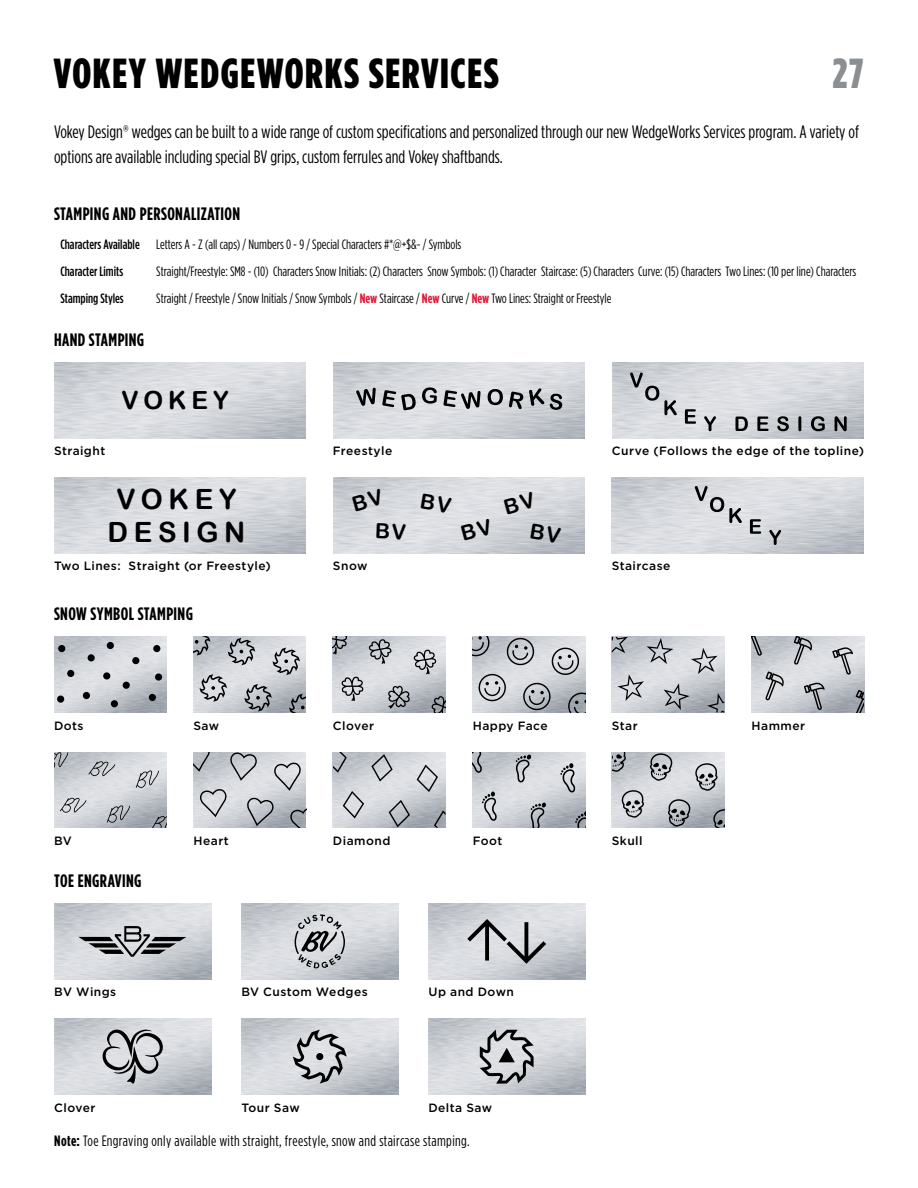
<style>
.page{position:relative;width:918px;height:1188px;background:#fff}
.page>*{position:absolute;margin:0;border:0;box-sizing:border-box;transform-origin:0 0}
.t1{font:900 42px "Gotham Condensed";letter-spacing:.04em;color:#000}
.t2{font:900 42px "Gotham Condensed";color:#8b8f91}
.t3{font:27.9px/33.5px "Arial Rounded MT Bold";letter-spacing:.2em;color:#000;text-align:center}
.t4{font:24.9px "Arial Rounded MT Bold";letter-spacing:.2em;color:#000}
.t5{font:18px/25.5px "Gotham Condensed";color:#000}
.t6{font:700 18px "Gotham Condensed";letter-spacing:.025em;color:#000}
.t7{font:15px "Gotham Condensed";letter-spacing:.025em;color:#000}
.t8{font:13.5px/27px "Gotham Condensed";color:#000}
.t9{font:500 13.5px "Gotham Condensed";color:#000}
.t10{font:500 12px "Gotham";letter-spacing:.035em;color:#000}
.s1{font-weight:500}
.s2{font-weight:700;color:#e31837}
.s3{font-weight:700}
</style>
<div class="page">
<img style="left:612px;top:363px;width:252px;height:75px">
<svg style="left:356px;top:388px;width:20px;height:18px"></svg>
<svg style="left:382px;top:390px;width:34px;height:20px"></svg>
<svg style="left:422px;top:387px;width:15px;height:17px"></svg>
<svg style="left:443px;top:390px;width:38px;height:19px"></svg>
<svg style="left:488px;top:389px;width:15px;height:16px"></svg>
<svg style="left:509px;top:392px;width:14px;height:17px"></svg>
<svg style="left:529px;top:388px;width:15px;height:18px"></svg>
<svg style="left:550px;top:394px;width:12px;height:16px"></svg>
<svg style="left:630px;top:373px;width:47px;height:42px;background:#b5b8bc"></svg>
<svg style="left:685px;top:409px;width:11px;height:15px"></svg>
<svg style="left:704px;top:416px;width:12px;height:15px"></svg>
<svg style="left:736px;top:417px;width:12px;height:14px"></svg>
<svg style="left:757px;top:417px;width:12px;height:14px"></svg>
<svg style="left:777px;top:416px;width:12px;height:15px"></svg>
<svg style="left:798px;top:416px;width:3px;height:15px"></svg>
<svg style="left:811px;top:416px;width:14px;height:15px"></svg>
<svg style="left:835px;top:416px;width:12px;height:15px"></svg>
<svg style="left:695px;top:486px;width:47px;height:37px;background:#b8babd"></svg>
<svg style="left:750px;top:519px;width:11px;height:15px"></svg>
<svg style="left:769px;top:530px;width:12px;height:15px"></svg>
<img style="left:54px;top:637px;width:113px;height:75px">
<img style="left:333px;top:637px;width:113px;height:75px">
<img style="left:193px;top:752px;width:113px;height:76px">
<div style="left:58px;top:645px;width:7px;height:7px;background:#000;border-radius:50%"></div>
<div style="left:67px;top:670px;width:7px;height:7px;background:#000;border-radius:50%"></div>
<div style="left:88px;top:654px;width:7px;height:7px;background:#000;border-radius:50%"></div>
<div style="left:107px;top:642px;width:7px;height:7px;background:#000;border-radius:50%"></div>
<div style="left:103px;top:672px;width:7px;height:8px;background:#000;border-radius:50%"></div>
<div style="left:132px;top:657px;width:7px;height:7px;background:#000;border-radius:50%"></div>
<div style="left:153px;top:645px;width:7px;height:7px;background:#000;border-radius:50%"></div>
<div style="left:123px;top:682px;width:7px;height:7px;background:#000;border-radius:50%"></div>
<div style="left:149px;top:694px;width:7px;height:7px;background:#000;border-radius:50%"></div>
<div style="left:155px;top:673px;width:7px;height:8px;background:#000;border-radius:50%"></div>
<div style="left:57px;top:696px;width:7px;height:7px;background:#000;border-radius:50%"></div>
<div style="left:83px;top:692px;width:7px;height:7px;background:#000;border-radius:50%"></div>
<div style="left:111px;top:700px;width:7px;height:7px;background:#000;border-radius:50%"></div>
<svg style="left:54px;top:752px;width:14px;height:18px"></svg>
<svg style="left:88px;top:761px;width:27px;height:15px"></svg>
<svg style="left:136px;top:770px;width:23px;height:18px"></svg>
<svg style="left:60px;top:798px;width:26px;height:15px"></svg>
<svg style="left:107px;top:805px;width:23px;height:18px"></svg>
<svg style="left:151px;top:816px;width:16px;height:12px"></svg>
<svg style="left:194px;top:752px;width:16px;height:20px"></svg>
<svg style="left:230px;top:752px;width:27px;height:29px"></svg>
<svg style="left:274px;top:762px;width:27px;height:29px"></svg>
<svg style="left:200px;top:789px;width:27px;height:28px"></svg>
<svg style="left:247px;top:798px;width:27px;height:28px"></svg>
<svg style="left:290px;top:808px;width:16px;height:20px"></svg>
<svg style="left:333px;top:752px;width:14px;height:21px"></svg>
<svg style="left:371px;top:754px;width:22px;height:28px"></svg>
<svg style="left:417px;top:765px;width:21px;height:27px"></svg>
<svg style="left:343px;top:791px;width:21px;height:28px"></svg>
<svg style="left:389px;top:800px;width:21px;height:27px"></svg>
<svg style="left:434px;top:810px;width:12px;height:18px"></svg>
<svg style="left:472px;top:752px;width:10px;height:21px"></svg>
<svg style="left:516px;top:754px;width:15px;height:29px"></svg>
<svg style="left:560px;top:763px;width:15px;height:30px"></svg>
<svg style="left:482px;top:792px;width:15px;height:29px"></svg>
<svg style="left:531px;top:802px;width:15px;height:26px"></svg>
<svg style="left:575px;top:811px;width:10px;height:17px"></svg>
<svg style="left:621px;top:789px;width:23px;height:29px"></svg>
<svg style="left:667px;top:799px;width:24px;height:28px"></svg>
<svg style="left:713px;top:808px;width:12px;height:20px"></svg>
<svg style="left:612px;top:752px;width:14px;height:20px"></svg>
<svg style="left:649px;top:753px;width:24px;height:28px"></svg>
<svg style="left:695px;top:762px;width:23px;height:29px"></svg>
<svg style="left:199px;top:674px;width:28px;height:28px"></svg>
<svg style="left:244px;top:684px;width:28px;height:28px"></svg>
<svg style="left:289px;top:694px;width:17px;height:18px"></svg>
<svg style="left:193px;top:637px;width:18px;height:19px"></svg>
<svg style="left:228px;top:638px;width:27px;height:27px"></svg>
<svg style="left:272px;top:647px;width:28px;height:28px"></svg>
<svg style="left:333px;top:637px;width:14px;height:17px"></svg>
<svg style="left:369px;top:639px;width:23px;height:25px"></svg>
<svg style="left:414px;top:650px;width:22px;height:24px"></svg>
<svg style="left:341px;top:677px;width:22px;height:24px"></svg>
<svg style="left:388px;top:685px;width:22px;height:24px"></svg>
<svg style="left:431px;top:696px;width:14px;height:16px"></svg>
<svg style="left:472px;top:637px;width:18px;height:20px"></svg>
<svg style="left:506px;top:637px;width:29px;height:29px"></svg>
<svg style="left:551px;top:647px;width:29px;height:29px"></svg>
<svg style="left:478px;top:673px;width:29px;height:29px"></svg>
<svg style="left:522px;top:682px;width:29px;height:29px"></svg>
<svg style="left:567px;top:692px;width:18px;height:20px"></svg>
<svg style="left:612px;top:637px;width:16px;height:16px"></svg>
<svg style="left:647px;top:638px;width:26px;height:26px"></svg>
<svg style="left:691px;top:648px;width:27px;height:26px"></svg>
<svg style="left:617px;top:674px;width:27px;height:27px"></svg>
<svg style="left:664px;top:683px;width:26px;height:27px"></svg>
<svg style="left:707px;top:693px;width:17px;height:19px"></svg>
<svg style="left:751px;top:637px;width:12px;height:19px"></svg>
<svg style="left:794px;top:637px;width:19px;height:28px"></svg>
<svg style="left:832px;top:646px;width:21px;height:29px"></svg>
<svg style="left:765px;top:671px;width:20px;height:30px"></svg>
<svg style="left:804px;top:682px;width:21px;height:28px"></svg>
<svg style="left:854px;top:690px;width:10px;height:22px"></svg>
<svg style="left:103px;top:1029px;width:60px;height:55px;background:#a5a7ab"></svg>
<svg style="left:294px;top:914px;width:51px;height:55px;background:#aaacaf"></svg>
<svg style="left:293px;top:1030px;width:54px;height:54px;background:#a6a8ab"></svg>
<svg style="left:480px;top:1030px;width:54px;height:54px;background:#9d9fa2"></svg>
<svg style="left:78px;top:926px;width:108px;height:31px;background:#9c9ea1"></svg>
<svg style="left:467px;top:919px;width:79px;height:45px;background:#afb1b5"></svg>
<svg style="left:352px;top:489px;width:32px;height:22px"></svg>
<svg style="left:421px;top:494px;width:31px;height:19px"></svg>
<svg style="left:504px;top:492px;width:32px;height:22px"></svg>
<svg style="left:376px;top:523px;width:30px;height:17px"></svg>
<svg style="left:461px;top:519px;width:32px;height:22px"></svg>
<svg style="left:530px;top:523px;width:31px;height:20px"></svg>
<h1 class="t1" style="left:54px;top:48px;width:447px">VOKEY WEDGEWORKS SERVICES</h1>
<h1 class="t2" style="left:833px;top:48px;width:33px">27</h1>
<p class="t5" style="left:54px;top:118px;width:807px">Vokey Design® wedges can be built to a wide range of custom specifications and personalized through our new WedgeWorks Services program. A variety of options are available including special BV grips, custom ferrules and Vokey shaftbands.</p>
<h3 class="t6" style="left:54px;top:203px;width:188px">STAMPING AND PERSONALIZATION</h3>
<p class="t8" style="left:60px;top:231px;width:403px"><span class="s1">Characters Available</span> Letters A - Z (all caps) / Numbers 0 - 9 / Special Characters #*@+$&amp;- / Symbols<br><span class="s1">Character Limits</span></p>
<p class="t8" style="left:156px;top:258px;width:702px">Straight/Freestyle: SM8 - (10) Characters Snow Initials: (2) Characters Snow Symbols: (1) Character Staircase: (5) Characters Curve: (15) Characters Two Lines: (10 per line) Characters</p>
<p class="t9" style="left:60px;top:290px;width:65px">Stamping Styles</p>
<p class="t8" style="left:156px;top:285px;width:457px">Straight / Freestyle / Snow Initials / Snow Symbols / <span class="s2">New</span> Staircase / <span class="s2">New</span> Curve / <span class="s2">New</span> Two Lines: Straight or Freestyle</p>
<h3 class="t6" style="left:54px;top:329px;width:92px">HAND STAMPING</h3>
<p class="t10" style="left:54px;top:443px;width:53px">Straight</p>
<h3 class="t4" style="left:121px;top:386px;width:109px">VOKEY</h3>
<h2 class="t3" style="left:108px;top:482px;width:139px">VOKEY<br>DESIGN</h2>
<p class="t10" style="left:54px;top:558px;width:218px">Two Lines: Straight (or Freestyle)</p>
<h3 class="t6" style="left:54px;top:603px;width:140px">SNOW SYMBOL STAMPING</h3>
<p class="t10" style="left:333px;top:443px;width:61px">Freestyle</p>
<p class="t10" style="left:612px;top:443px;width:253px">Curve (Follows the edge of the topline)</p>
<p class="t10" style="left:333px;top:558px;width:36px">Snow</p>
<p class="t10" style="left:612px;top:558px;width:60px">Staircase</p>
<p class="t10" style="left:54px;top:717px;width:31px">Dots</p>
<p class="t10" style="left:193px;top:717px;width:27px">Saw</p>
<p class="t10" style="left:333px;top:717px;width:43px">Clover</p>
<p class="t10" style="left:473px;top:717px;width:77px">Happy Face</p>
<p class="t10" style="left:612px;top:717px;width:27px">Star</p>
<p class="t10" style="left:751px;top:717px;width:55px">Hammer</p>
<p class="t10" style="left:54px;top:833px;width:19px">BV</p>
<p class="t10" style="left:193px;top:833px;width:37px">Heart</p>
<p class="t10" style="left:333px;top:833px;width:59px">Diamond</p>
<p class="t10" style="left:473px;top:833px;width:31px">Foot</p>
<p class="t10" style="left:612px;top:833px;width:32px">Skull</p>
<h3 class="t6" style="left:54px;top:870px;width:89px">TOE ENGRAVING</h3>
<p class="t10" style="left:54px;top:984px;width:64px">BV Wings</p>
<p class="t10" style="left:54px;top:1099px;width:43px">Clover</p>
<p class="t10" style="left:241px;top:984px;width:128px">BV Custom Wedges</p>
<p class="t10" style="left:428px;top:984px;width:87px">Up and Down</p>
<p class="t10" style="left:241px;top:1099px;width:60px">Tour Saw</p>
<p class="t10" style="left:428px;top:1099px;width:65px">Delta Saw</p>
<p class="t7" style="left:54px;top:1132px;width:417px"><span class="s3">Note:</span> Toe Engraving only available with straight, freestyle, snow and staircase stamping.</p>
</div>
